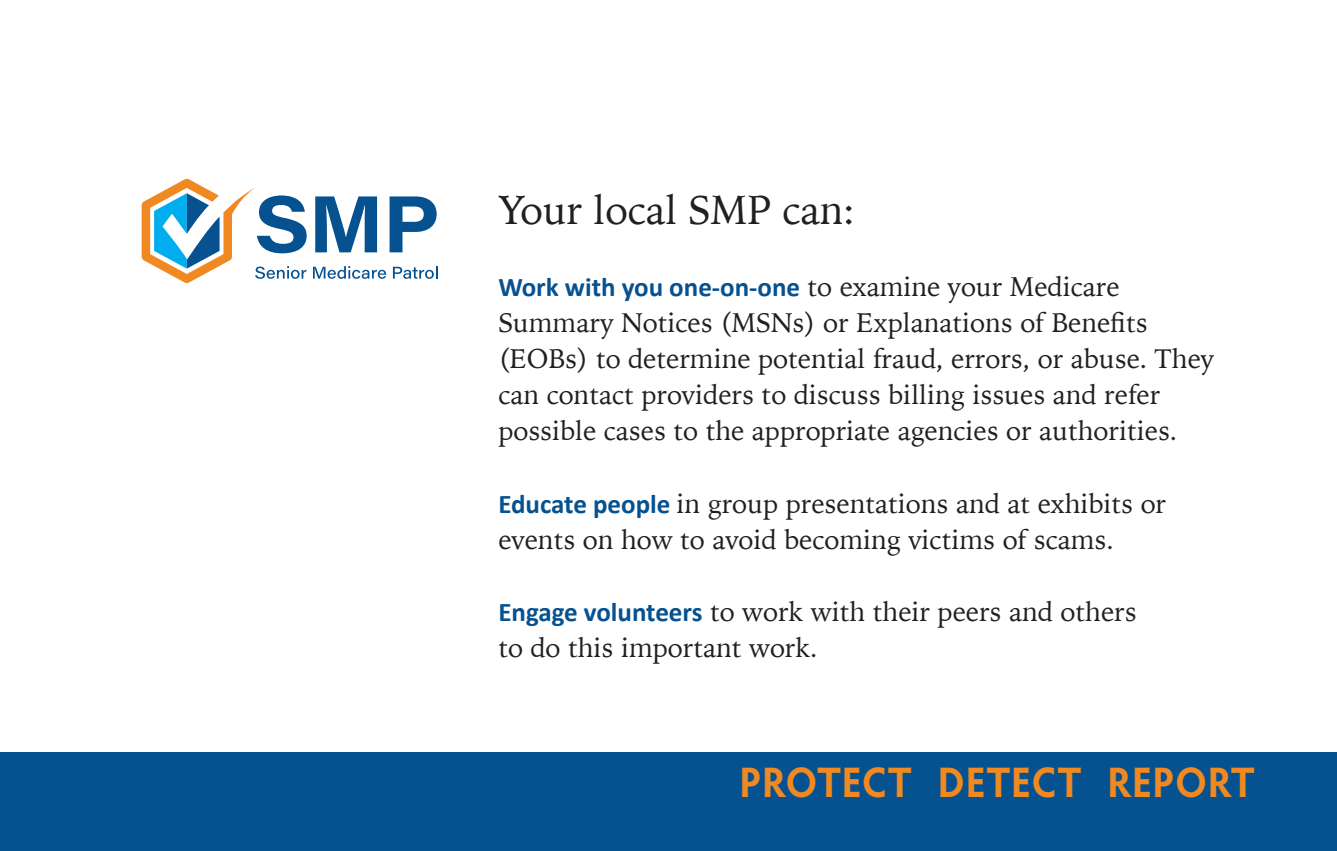
<style>
.page{position:relative;width:1337px;height:851px;background:#fff}
.page>*{position:absolute;margin:0;border:0;box-sizing:border-box;transform-origin:0 0}
.PDR{font:700 42.75px "Hypatia Sans Pro";letter-spacing:.01em;color:#f08921;scale:.9 1}
.IFC{font:40.5px "Iowan Old Style";color:#231f20}
.IFC-2{font:27px/36px "Iowan Old Style";color:#231f20}
.s1{font-family:"Calibri";font-weight:700;color:#065190}
</style>
<div class="page">
<div style="left:0;top:752px;width:1336px;height:98px;background:#065190"></div>
<svg style="left:313px;top:266px;width:73px;height:13px"></svg>
<svg style="left:393px;top:266px;width:44px;height:13px"></svg>
<svg style="left:315px;top:196px;width:62px;height:56px"></svg>
<svg style="left:389px;top:196px;width:48px;height:56px"></svg>
<svg style="left:142px;top:179px;width:165px;height:104px"></svg>
<p class="IFC" style="left:498px;top:174px;width:358px">Your local SMP can:</p>
<p class="IFC-2" style="left:498px;top:268px;width:717px"><span class="s1">Work with you one-on-one</span> to examine your Medicare Summary Notices (MSNs) or Explanations of Benefits (EOBs) to determine potential fraud, errors, or abuse. They can contact providers to discuss billing issues and refer possible cases to the appropriate agencies or authorities.</p>
<p class="IFC-2" style="left:498px;top:484px;width:669px"><span class="s1">Educate people</span> in group presentations and at exhibits or events on how to avoid becoming victims of scams.</p>
<p class="IFC-2" style="left:498px;top:592px;width:640px"><span class="s1">Engage volunteers</span> to work with their peers and others to do this important work.</p>
<p class="PDR" style="left:739px;top:752px;width:574px">PROTECT DETECT REPORT</p>
</div>
